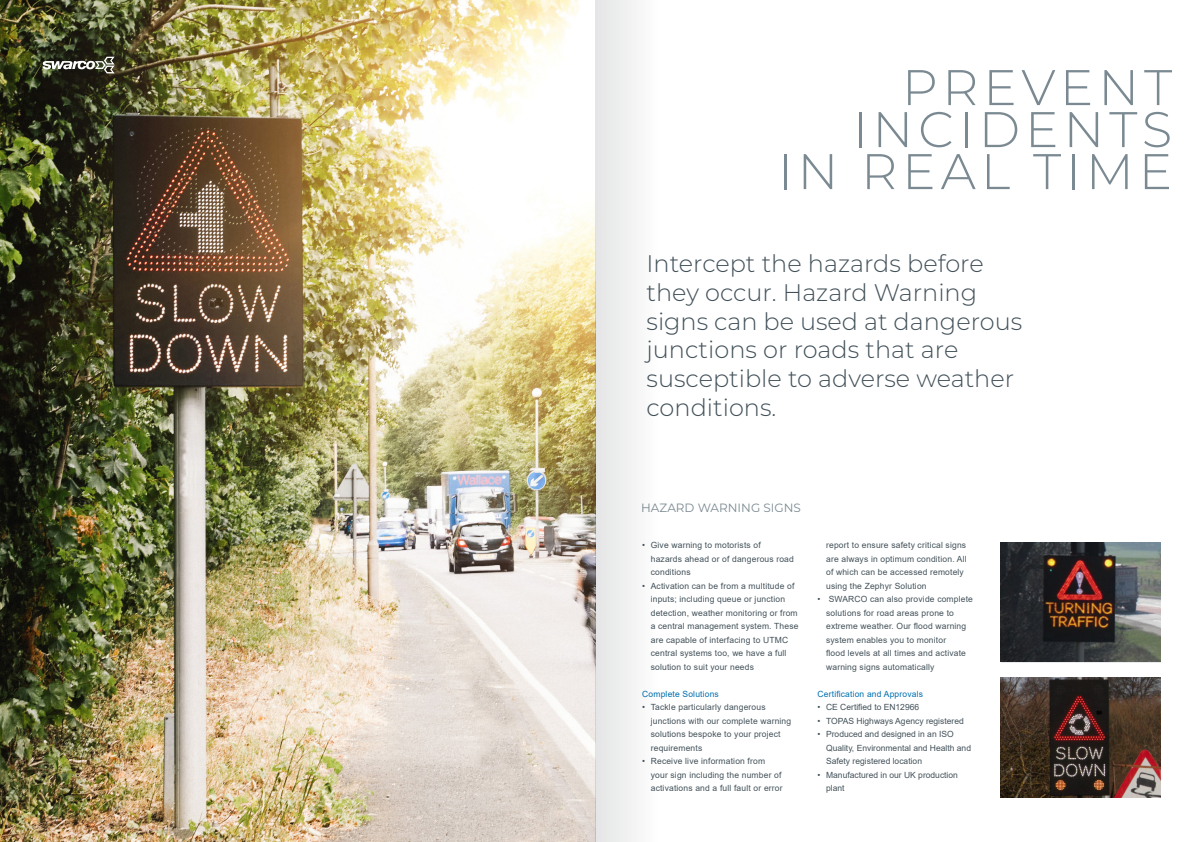
<style>
.page{position:relative;width:1191px;height:842px;background:#fff}
.page>*{position:absolute;margin:0;border:0;box-sizing:border-box;transform-origin:0 0}
.t1{font:300 50px "Montserrat";letter-spacing:.1em;color:#7b8a92}
.t2{font:300 24px/28.8px "Montserrat";color:#425159}
.t3{font:12px "Montserrat";color:#7b8a92}
.t4{font:8.5px/13.5px "Arial";letter-spacing:.02em;color:#425159}
.t5{font:8.5px/13.5px "Arial";color:#425159}
.t6{font:8.5px "Arial";letter-spacing:.02em;color:#006faf}
</style>
<div class="page">
<img style="left:0;top:0;width:595px;height:842px">
<svg style="left:43px;top:57px;width:72px;height:16px"></svg>
<img style="left:1000px;top:677px;width:160px;height:120px">
<img style="left:1000px;top:543px;width:160px;height:119px">
<div style="left:595px;top:0;width:94px;height:842px;background:linear-gradient(to right,#e6e7e8,#fff)"></div>
<p class="t1" style="left:902px;top:53px;width:272px">PREVENT</p>
<p class="t1" style="left:852px;top:95px;width:321px">INCIDENTS</p>
<p class="t1" style="left:778px;top:137px;width:396px">IN REAL TIME</p>
<p class="t2" style="left:646px;top:248px;width:377px">Intercept the hazards before they occur. Hazard Warning signs can be used at dangerous junctions or roads that are susceptible to adverse weather conditions.</p>
<p class="t3" style="left:641px;top:500px;width:161px">HAZARD WARNING SIGNS</p>
<p class="t4" style="left:651px;top:538px;width:145px;text-indent:-9px">• Give warning to motorists of hazards ahead or of dangerous road conditions</p>
<p class="t4" style="left:651px;top:579px;width:149px;text-indent:-9px">• Activation can be from a multitude of inputs; including queue or junction detection, weather monitoring or from a central management system. These are capable of interfacing to UTMC central systems too, we have a full solution to suit your needs</p>
<p class="t6" style="left:642px;top:688px;width:78px">Complete Solutions</p>
<p class="t4" style="left:651px;top:700px;width:142px;text-indent:-9px">• Tackle particularly dangerous junctions with our complete warning solutions bespoke to your project requirements</p>
<p class="t4" style="left:651px;top:754px;width:133px;text-indent:-9px">• Receive live information from your sign including the number of activations and a full fault or error</p>
<p class="t4" style="left:826px;top:538px;width:142px">report to ensure safety critical signs are always in optimum condition. All of which can be accessed remotely using the Zephyr Solution</p>
<p class="t4" style="left:826px;top:592px;width:148px;text-indent:-9px">• SWARCO can also provide complete solutions for road areas prone to extreme weather. Our flood warning system enables you to monitor<br>flood levels at all times and activate warning signs automatically</p>
<p class="t6" style="left:817px;top:688px;width:107px">Certification and Approvals</p>
<p class="t5" style="left:817px;top:700px;width:103px">• CE Certified to EN12966</p>
<p class="t5" style="left:817px;top:714px;width:148px">• TOPAS Highways Agency registered</p>
<p class="t5" style="left:826px;top:727px;width:146px;text-indent:-9px">• Produced and designed in an ISO<br>Quality, Environmental and Health and<br>Safety registered location</p>
<p class="t5" style="left:826px;top:768px;width:133px;text-indent:-9px">• Manufactured in our UK production plant</p>
</div>
